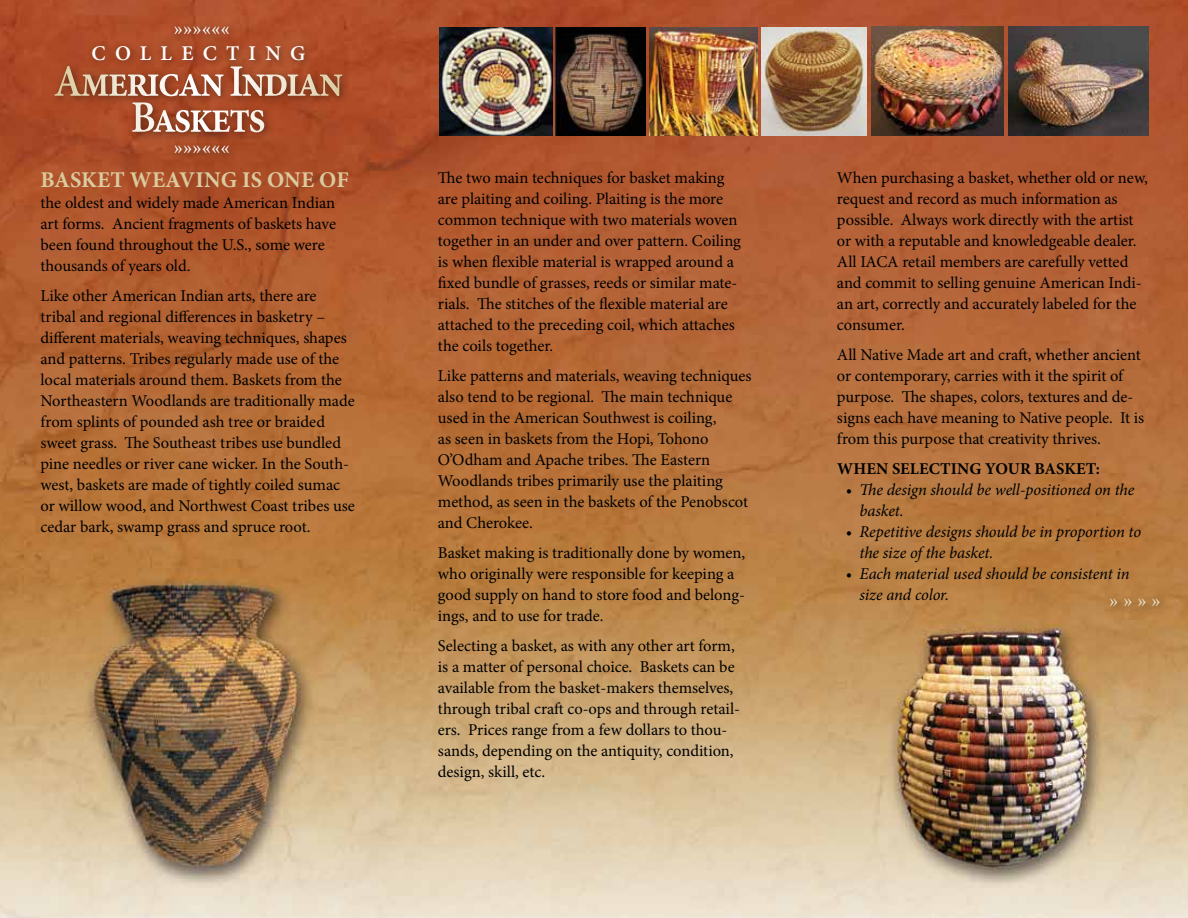
<style>
.page{position:relative;width:1188px;height:918px;background:#fff}
.page>*{position:absolute;margin:0;border:0;box-sizing:border-box;transform-origin:0 0}
.t1{font:600 45px/36px "Minion Pro";letter-spacing:-.05em;color:#fff;text-align:center;scale:.9 1}
.t2{font:700 22.5px "Minion Pro";letter-spacing:.005em;color:#dacb9e}
.t3{font:21px "Minion Pro";color:#fff}
.t4{font:600 21px "Minion Pro";letter-spacing:.44em;color:#fff}
.t5{font:21px "Minion Pro";color:#ece1cb}
.t6{font:16.5px/21px "Minion Pro";letter-spacing:-.005em;color:#000}
.t7{font:italic 16.5px/21px "Minion Pro";letter-spacing:-.01em;color:#000}
.t8{font:700 16.5px "Minion Pro";letter-spacing:.01em;color:#000}
</style>
<div class="page">
<img style="left:0;top:0;width:1188px;height:918px">
<div style="left:169px;top:20px;width:69px;height:23px;background:#a94d2a"></div>
<div style="left:169px;top:140px;width:69px;height:23px;background:#a24723"></div>
<img style="left:649px;top:27px;width:108px;height:109px">
<img style="left:761px;top:27px;width:106px;height:108px">
<div style="left:1105px;top:594px;width:64px;height:22px;background:#b37d41"></div>
<img style="left:872px;top:27px;width:132px;height:108px">
<img style="left:556px;top:27px;width:89px;height:109px">
<div style="left:49px;top:40px;width:302px;height:102px;background:#000;opacity:.5"></div>
<img style="left:1009px;top:27px;width:140px;height:109px">
<img style="left:439px;top:27px;width:114px;height:109px">
<p class="t3" style="left:174px;top:14px;width:58px">»»»«««</p>
<p class="t4" style="left:91px;top:39px;width:215px">COLLECTING</p>
<h1 class="t1" style="left:54px;top:63px;width:323px">American Indian<br>Baskets</h1>
<h2 class="t2" style="left:41px;top:164px;width:310px">BASKET WEAVING IS ONE OF</h2>
<p class="t6" style="left:40px;top:193px;width:297px">the oldest and widely made American Indian art forms. Ancient fragments of baskets have been found throughout the U.S., some were thousands of years old.</p>
<p class="t6" style="left:40px;top:286px;width:316px">Like other American Indian arts, there are tribal and regional differences in basketry – different materials, weaving techniques, shapes and patterns. Tribes regularly made use of the local materials around them. Baskets from the Northeastern Woodlands are traditionally made from splints of pounded ash tree or braided sweet grass. The Southeast tribes use bundled pine needles or river cane wicker. In the South&shy;west, baskets are made of tightly coiled sumac or willow wood, and Northwest Coast tribes use cedar bark, swamp grass and spruce root.</p>
<p class="t3" style="left:174px;top:133px;width:58px">»»»«««</p>
<p class="t6" style="left:438px;top:167px;width:305px">The two main techniques for basket making are plaiting and coiling. Plaiting is the more common technique with two materials woven together in an under and over pattern. Coiling is when flexible material is wrapped around a fixed bundle of grasses, reeds or similar mate&shy;rials. The stitches of the flexible material are attached to the preceding coil, which attaches the coils together.</p>
<p class="t6" style="left:438px;top:365px;width:315px">Like patterns and materials, weaving techniques also tend to be regional. The main technique used in the American Southwest is coiling,<br>as seen in baskets from the Hopi, Tohono O’Odham and Apache tribes. The Eastern Woodlands tribes primarily use the plaiting method, as seen in the baskets of the Penobscot and Cherokee.</p>
<p class="t6" style="left:438px;top:542px;width:309px">Basket making is traditionally done by women, who originally were responsible for keeping a good supply on hand to store food and belong&shy;ings, and to use for trade.</p>
<p class="t6" style="left:438px;top:635px;width:304px">Selecting a basket, as with any other art form, is a matter of personal choice. Baskets can be available from the basket-makers themselves, through tribal craft co-ops and through retail&shy;ers. Prices range from a few dollars to thou&shy;sands, depending on the antiquity, condition, design, skill, etc.</p>
<p class="t6" style="left:837px;top:167px;width:312px">When purchasing a basket, whether old or new, request and record as much information as possible. Always work directly with the artist or with a reputable and knowledgeable dealer.<br>All IACA retail members are carefully vetted and commit to selling genuine American Indi&shy;an art, correctly and accurately labeled for the consumer.</p>
<p class="t6" style="left:837px;top:345px;width:309px">All Native Made art and craft, whether ancient or contemporary, carries with it the spirit of purpose. The shapes, colors, textures and de&shy;signs each have meaning to Native people. It is from this purpose that creativity thrives.</p>
<p class="t8" style="left:837px;top:457px;width:265px">WHEN SELECTING YOUR BASKET:</p>
<p class="t7" style="left:859px;top:479px;width:277px;text-indent:-13px">• The design should be well-positioned on the basket.</p>
<p class="t7" style="left:859px;top:521px;width:283px;text-indent:-13px">• Repetitive designs should be in proportion to the size of the basket.</p>
<p class="t7" style="left:859px;top:563px;width:272px;text-indent:-13px">• Each material used should be consistent in size and color.</p>
<p class="t5" style="left:1109px;top:587px;width:53px">» » » »</p>
</div>
